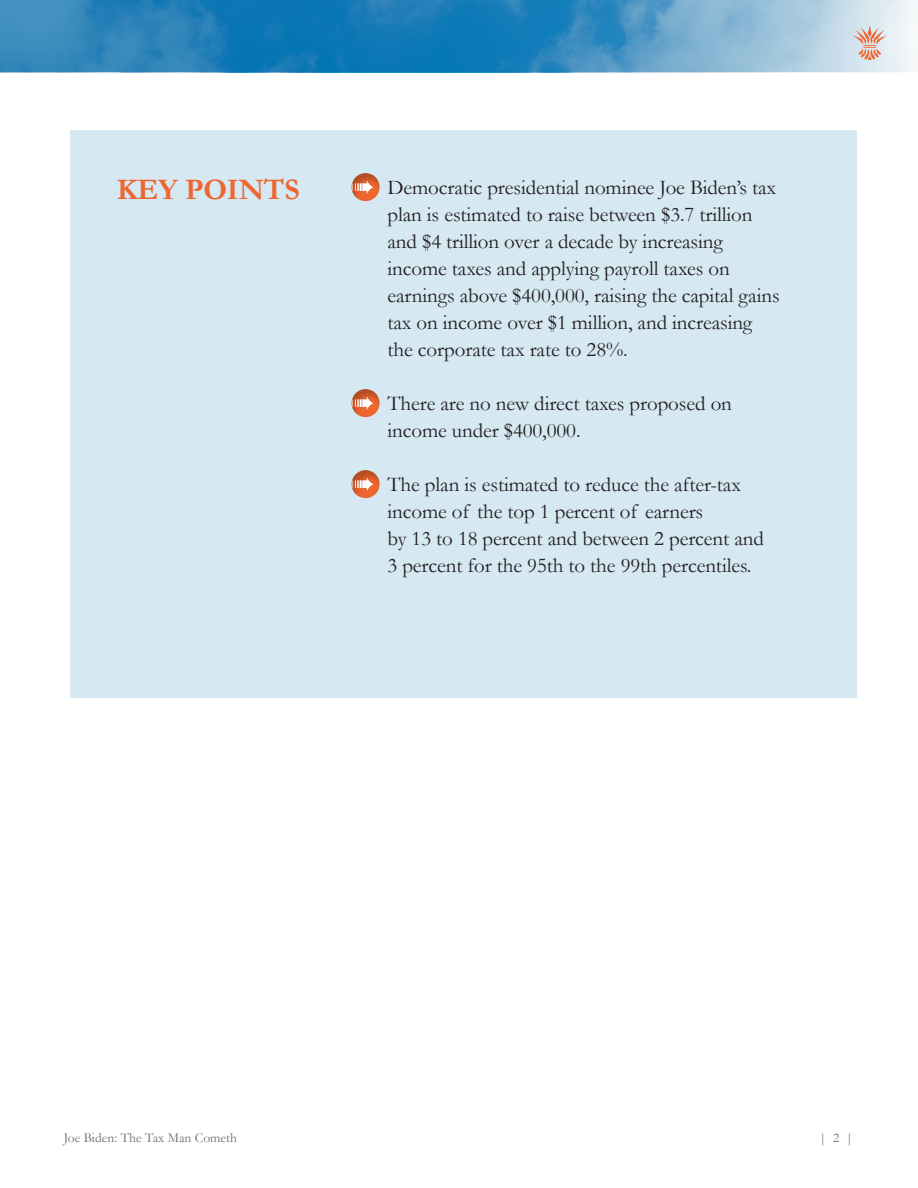
<style>
.page{position:relative;width:918px;height:1188px;background:#fff}
.page>*{position:absolute;margin:0;border:0;box-sizing:border-box;transform-origin:0 0}
.subhd{font:700 30px "Garamond";letter-spacing:-.005em;color:#ee6630}
.Body{font:21px/27px "Garamond";letter-spacing:-.005em;color:#231f20}
.t1{font:13.5px "Garamond";color:#6c6d70}
</style>
<div class="page">
<svg style="left:0;top:0;width:918px;height:72px;background:#4694c3"></svg>
<svg style="left:853px;top:26px;width:34px;height:34px"></svg>
<div style="left:70px;top:131px;width:786px;height:567px;background:#d6e8f2"></div>
<div style="left:351px;top:171px;width:31px;height:30px;background:#231f20;opacity:.3"></div>
<svg style="left:353px;top:181px;width:20px;height:13px"></svg>
<div style="left:351px;top:387px;width:31px;height:30px;background:#231f20;opacity:.3"></div>
<svg style="left:353px;top:397px;width:20px;height:13px"></svg>
<div style="left:351px;top:468px;width:31px;height:30px;background:#231f20;opacity:.3"></div>
<svg style="left:353px;top:478px;width:20px;height:13px"></svg>
<p class="subhd" style="left:117px;top:172px;width:184px">KEY POINTS</p>
<p class="Body" style="left:387px;top:173px;width:394px">Democratic presidential nominee Joe Biden’s tax plan is estimated to raise between $3.7 trillion and $4 trillion over a decade by increasing income taxes and applying payroll taxes on earnings above $400,000, raising the capital gains tax on income over $1 million, and increasing the corporate tax rate to 28%.</p>
<p class="Body" style="left:387px;top:389px;width:346px">There are no new direct taxes proposed on income under $400,000.</p>
<p class="Body" style="left:387px;top:470px;width:378px">The plan is estimated to reduce the after-tax income of the top 1 percent of earners<br>by 13 to 18 percent and between 2 percent and 3 percent for the 95th to the 99th percentiles.</p>
<p class="t1" style="left:64px;top:1130px;width:175px">Joe Biden: The Tax Man Cometh</p>
<p class="t1" style="left:820px;top:1130px;width:35px">| 2 |</p>
</div>
